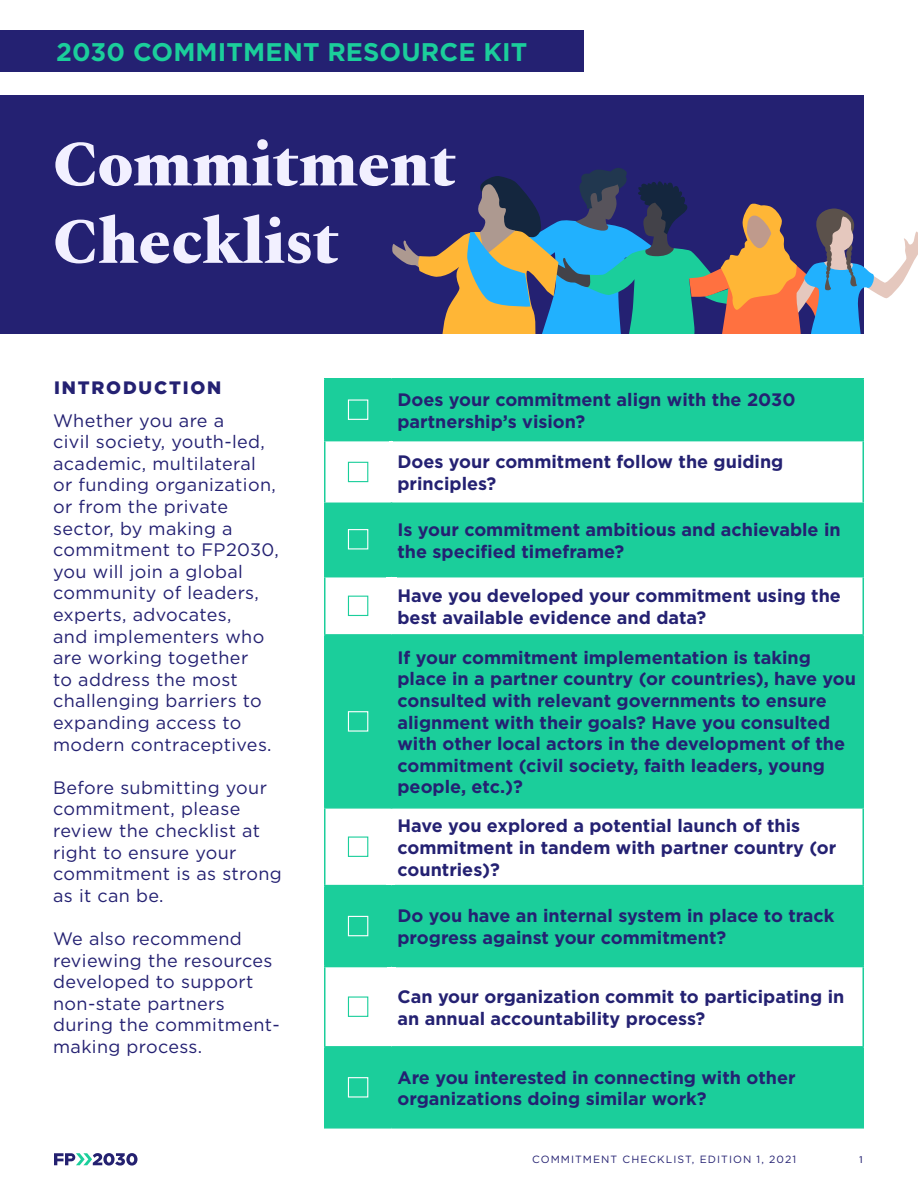
<style>
.page{position:relative;width:918px;height:1188px;background:#fff}
.page>*{position:absolute;margin:0;border:0;box-sizing:border-box;transform-origin:0 0}
.t1{font:800 64.5px/77.4px "Spectral";letter-spacing:-.01em;color:#f2f0ff}
.t2{font:700 25.5px "Gotham";letter-spacing:.005em;color:#1bce9b}
.t3{font:700 18px/21.6px "Gotham";color:#242172}
.t4{font:18px/21.6px "Gotham";letter-spacing:.02em;color:#242172}
.t5{font:900 18px "Gotham";letter-spacing:.1em;color:#242172}
.t6{font:10.5px "Gotham";letter-spacing:.1em;color:#242172}
.t7{font:10.5px "Myriad Pro";color:#242172}
</style>
<div class="page">
<div style="left:0;top:95px;width:864px;height:239px;background:#242172"></div>
<div style="left:0;top:30px;width:584px;height:41px;background:#242172"></div>
<svg style="left:326px;top:380px;width:536px;height:747px;fill:#1bce9b"></svg>
<svg style="left:326px;top:967px;width:536px;height:79px"></svg>
<hr style="left:324px;top:378px;width:68px;height:2px;background:#1bce9b">
<hr style="left:324px;top:380px;width:2px;height:60px;background:#1bce9b">
<hr style="left:392px;top:378px;width:472px;height:2px;background:#1bce9b">
<hr style="left:391px;top:380px;width:1px;height:60px;background:#1bce9b">
<hr style="left:862px;top:380px;width:2px;height:60px;background:#1bce9b">
<hr style="left:324px;top:440px;width:68px;height:1px;background:#1bce9b">
<hr style="left:324px;top:441px;width:2px;height:62px;background:#1bce9b">
<hr style="left:392px;top:440px;width:472px;height:1px;background:#1bce9b">
<hr style="left:391px;top:441px;width:1px;height:62px;background:#1bce9b">
<hr style="left:862px;top:441px;width:2px;height:62px;background:#1bce9b">
<hr style="left:324px;top:503px;width:68px;height:1px;background:#1bce9b">
<hr style="left:324px;top:504px;width:2px;height:72px;background:#1bce9b">
<hr style="left:392px;top:503px;width:472px;height:1px;background:#1bce9b">
<hr style="left:391px;top:504px;width:1px;height:72px;background:#1bce9b">
<hr style="left:862px;top:504px;width:2px;height:72px;background:#1bce9b">
<hr style="left:324px;top:576px;width:68px;height:1px;background:#1bce9b">
<hr style="left:324px;top:577px;width:2px;height:57px;background:#1bce9b">
<hr style="left:392px;top:576px;width:472px;height:1px;background:#1bce9b">
<hr style="left:391px;top:577px;width:1px;height:57px;background:#1bce9b">
<hr style="left:862px;top:577px;width:2px;height:57px;background:#1bce9b">
<hr style="left:324px;top:634px;width:68px;height:2px;background:#1bce9b">
<hr style="left:324px;top:636px;width:2px;height:171px;background:#1bce9b">
<hr style="left:392px;top:634px;width:472px;height:2px;background:#1bce9b">
<hr style="left:391px;top:636px;width:1px;height:171px;background:#1bce9b">
<hr style="left:862px;top:636px;width:2px;height:171px;background:#1bce9b">
<hr style="left:324px;top:807px;width:68px;height:2px;background:#1bce9b">
<hr style="left:324px;top:809px;width:2px;height:76px;background:#1bce9b">
<hr style="left:392px;top:807px;width:472px;height:2px;background:#1bce9b">
<hr style="left:862px;top:809px;width:2px;height:76px;background:#1bce9b">
<hr style="left:324px;top:885px;width:68px;height:1px;background:#1bce9b">
<hr style="left:324px;top:886px;width:2px;height:80px;background:#1bce9b">
<hr style="left:392px;top:885px;width:472px;height:1px;background:#1bce9b">
<hr style="left:391px;top:886px;width:1px;height:80px;background:#1bce9b">
<hr style="left:862px;top:886px;width:2px;height:80px;background:#1bce9b">
<hr style="left:324px;top:966px;width:68px;height:1px;background:#1bce9b">
<hr style="left:324px;top:967px;width:2px;height:79px;background:#1bce9b">
<hr style="left:392px;top:966px;width:472px;height:1px;background:#1bce9b">
<hr style="left:391px;top:967px;width:1px;height:79px;background:#1bce9b">
<hr style="left:862px;top:967px;width:2px;height:79px;background:#1bce9b">
<hr style="left:324px;top:1046px;width:68px;height:2px;background:#1bce9b">
<hr style="left:324px;top:1048px;width:2px;height:79px;background:#1bce9b">
<hr style="left:392px;top:1046px;width:472px;height:2px;background:#1bce9b">
<hr style="left:391px;top:1048px;width:1px;height:79px;background:#1bce9b">
<hr style="left:862px;top:1048px;width:2px;height:79px;background:#1bce9b">
<hr style="left:324px;top:1127px;width:68px;height:2px;background:#1bce9b">
<hr style="left:392px;top:1127px;width:472px;height:2px;background:#1bce9b">
<div style="left:348px;top:399px;width:20px;height:21px;border:1px solid #fff"></div>
<div style="left:348px;top:462px;width:20px;height:20px;border:1px solid #1bce9b"></div>
<div style="left:348px;top:529px;width:20px;height:20px;border:1px solid #fff"></div>
<div style="left:348px;top:596px;width:20px;height:20px;border:1px solid #1bce9b"></div>
<div style="left:348px;top:711px;width:20px;height:21px;border:1px solid #fff"></div>
<div style="left:348px;top:837px;width:20px;height:20px;border:1px solid #1bce9b"></div>
<div style="left:348px;top:916px;width:20px;height:20px;border:1px solid #fff"></div>
<div style="left:348px;top:996px;width:20px;height:21px;border:1px solid #1bce9b"></div>
<div style="left:348px;top:1077px;width:20px;height:21px;border:1px solid #fff"></div>
<svg style="left:54px;top:1153px;width:83px;height:13px"></svg>
<svg style="left:392px;top:168px;width:526px;height:166px"></svg>
<hr style="left:390px;top:442px;width:3px;height:60px;background:#fff">
<div style="left:386px;top:578px;width:11px;height:56px;background:#fff"></div>
<div style="left:386px;top:809px;width:9px;height:76px;background:#fff"></div>
<div style="left:387px;top:968px;width:9px;height:78px;background:#fff"></div>
<h2 class="t2" style="left:56px;top:35px;width:473px">2030 COMMITMENT RESOURCE KIT</h2>
<h1 class="t1" style="left:53px;top:121px;width:405px">Commitment<br>Checklist</h1>
<p class="t5" style="left:54px;top:375px;width:169px">INTRODUCTION</p>
<p class="t4" style="left:53px;top:409px;width:227px">Whether you are a<br>civil society, youth-led, academic, multilateral or funding organization, or from the private sector, by making a commitment to FP2030, you will join a global community of leaders, experts, advocates,<br>and implementers who are working together<br>to address the most challenging barriers to expanding access to modern contraceptives.</p>
<p class="t4" style="left:53px;top:776px;width:230px">Before submitting your commitment, please review the checklist at right to ensure your commitment is as strong as it can be.</p>
<p class="t4" style="left:53px;top:927px;width:228px">We also recommend reviewing the resources developed to support non-state partners during the commitment&shy;making process.</p>
<p class="t3" style="left:398px;top:389px;width:400px">Does your commitment align with the 2030 partnership’s vision?</p>
<p class="t3" style="left:398px;top:451px;width:387px">Does your commitment follow the guiding principles?</p>
<p class="t3" style="left:398px;top:519px;width:445px">Is your commitment ambitious and achievable in the specified timeframe?</p>
<p class="t3" style="left:398px;top:585px;width:445px">Have you developed your commitment using the best available evidence and data?</p>
<p class="t3" style="left:398px;top:646px;width:460px">If your commitment implementation is taking place in a partner country (or countries), have you consulted with relevant governments to ensure alignment with their goals? Have you consulted with other local actors in the development of the commitment (civil society, faith leaders, young people, etc.)?</p>
<p class="t3" style="left:398px;top:815px;width:440px">Have you explored a potential launch of this commitment in tandem with partner country (or countries)?</p>
<p class="t3" style="left:398px;top:905px;width:439px">Do you have an internal system in place to track progress against your commitment?</p>
<p class="t3" style="left:398px;top:986px;width:448px">Can your organization commit to participating in an annual accountability process?</p>
<p class="t3" style="left:398px;top:1066px;width:400px">Are you interested in connecting with other organizations doing similar work?</p>
<p class="t6" style="left:532px;top:1152px;width:266px">COMMITMENT CHECKLIST, EDITION 1, 2021</p>
<p class="t7" style="left:859px;top:1153px;width:7px">1</p>
</div>
